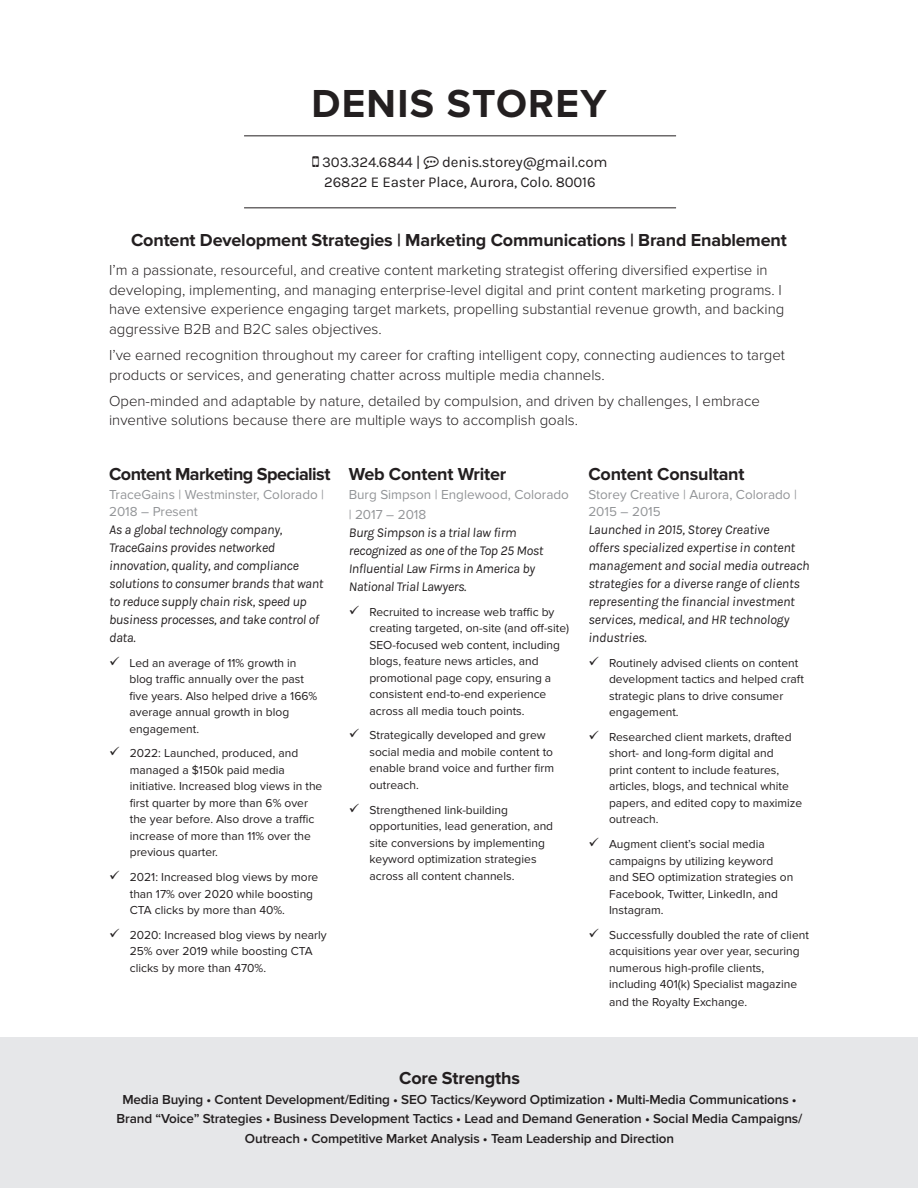
<style>
.page{position:relative;width:918px;height:1188px;background:#fff}
.page>*{position:absolute;margin:0;border:0;box-sizing:border-box;transform-origin:0 0}
.t1{font:700 40.5px "Proxima Nova";letter-spacing:.03em;color:#231f20}
.t2{font:700 18px "Proxima Nova";letter-spacing:-.01em;color:#231f20}
.t3{font:700 18px "Proxima Nova";letter-spacing:-.03em;color:#231f20}
.t4{font:300 15px/19.5px "Proxima Nova";color:#231f20}
.t5{font:15px "Karla";letter-spacing:-.01em;color:#231f20}
.t6{font:italic 13.5px/18px "Karla";letter-spacing:-.02em;color:#231f20}
.t7{font:600 13.5px/19.5px "Proxima Nova";letter-spacing:-.01em;color:#231f20;text-align:center}
.t8{font:13.5px/16.5px "Proxima Nova";color:#939598}
.t9{font:12px/16.5px "Proxima Nova";color:#231f20}
</style>
<div class="page">
<hr style="left:244px;top:208px;width:432px;height:1px;background:#231f20">
<hr style="left:244px;top:136px;width:432px;height:1px;background:#231f20">
<div style="left:0;top:1037px;width:918px;height:151px;background:#e6e7e9"></div>
<p class="t1" style="left:312px;top:80px;width:297px">DENIS STOREY</p>
<p class="t5" style="left:322px;top:152px;width:100px">303.324.6844 |</p>
<p class="t5" style="left:442px;top:152px;width:167px">denis.storey@gmail.com</p>
<p class="t5" style="left:324px;top:172px;width:273px">26822 E Easter Place, Aurora, Colo. 80016</p>
<p class="t2" style="left:131px;top:229px;width:657px">Content Development Strategies | Marketing Communications | Brand Enablement</p>
<p class="t4" style="left:109px;top:261px;width:677px">I’m a passionate, resourceful, and creative content marketing strategist offering diversified expertise in developing, implementing, and managing enterprise-level digital and print content marketing programs. I have extensive experience engaging target markets, propelling substantial revenue growth, and backing aggressive B2B and B2C sales objectives.</p>
<p class="t4" style="left:109px;top:346px;width:677px">I’ve earned recognition throughout my career for crafting intelligent copy, connecting audiences to target products or services, and generating chatter across multiple media channels.</p>
<p class="t4" style="left:109px;top:391px;width:652px">Open-minded and adaptable by nature, detailed by compulsion, and driven by challenges, I embrace inventive solutions because there are multiple ways to accomplish goals.</p>
<p class="t3" style="left:109px;top:464px;width:223px">Content Marketing Specialist</p>
<p class="t8" style="left:109px;top:487px;width:217px">TraceGains | Westminster, Colorado |<br>2018 – Present</p>
<p class="t6" style="left:109px;top:521px;width:216px">As a global technology company,<br>TraceGains provides networked innovation, quality, and compliance solutions to consumer brands that want to reduce supply chain risk, speed up business processes, and take control of data.</p>
<p class="t9" style="left:130px;top:655px;width:189px;text-indent:-20px">✓ Led an average of 11% growth in blog traffic annually over the past five years. Also helped drive a 166% average annual growth in blog engagement.</p>
<p class="t9" style="left:130px;top:745px;width:194px;text-indent:-21px">✓ 2022: Launched, produced, and managed a $150k paid media initiative. Increased blog views in the first quarter by more than 6% over the year before. Also drove a traffic increase of more than 11% over the previous quarter.</p>
<p class="t9" style="left:130px;top:869px;width:190px;text-indent:-21px">✓ 2021: Increased blog views by more than 17% over 2020 while boosting<br>CTA clicks by more than 40%.</p>
<p class="t9" style="left:130px;top:927px;width:198px;text-indent:-21px">✓ 2020: Increased blog views by nearly<br>25% over 2019 while boosting CTA clicks by more than 470%.</p>
<p class="t2" style="left:349px;top:464px;width:159px">Web Content Writer</p>
<p class="t8" style="left:349px;top:485px;width:222px;line-height:19.5px">Burg Simpson | Englewood, Colorado | 2017 – 2018</p>
<p class="t6" style="left:349px;top:524px;width:196px">Burg Simpson is a trial law firm recognized as one of the Top 25 Most<br>Influential Law Firms in America by<br>National Trial Lawyers.</p>
<p class="t9" style="left:369px;top:604px;width:201px;text-indent:-21px">✓ Recruited to increase web traffic by creating targeted, on-site (and off-site)<br>SEO-focused web content, including blogs, feature news articles, and promotional page copy, ensuring a consistent end-to-end experience across all media touch points.</p>
<p class="t9" style="left:369px;top:727px;width:186px;text-indent:-21px">✓ Strategically developed and grew social media and mobile content to enable brand voice and further firm outreach.</p>
<p class="t9" style="left:369px;top:802px;width:185px;text-indent:-21px">✓ Strengthened link-building opportunities, lead generation, and site conversions by implementing keyword optimization strategies across all content channels.</p>
<p class="t2" style="left:588px;top:464px;width:158px">Content Consultant</p>
<p class="t8" style="left:588px;top:487px;width:210px">Storey Creative | Aurora, Colorado |<br>2015 – 2015</p>
<p class="t6" style="left:588px;top:521px;width:223px">Launched in 2015, Storey Creative<br>offers specialized expertise in content management and social media outreach strategies for a diverse range of clients representing the financial investment services, medical, and HR technology industries.</p>
<p class="t9" style="left:609px;top:655px;width:196px;text-indent:-21px">✓ Routinely advised clients on content development tactics and helped craft strategic plans to drive consumer engagement.</p>
<p class="t9" style="left:609px;top:729px;width:195px;text-indent:-21px">✓ Researched client markets, drafted short- and long-form digital and<br>print content to include features, articles, blogs, and technical white papers, and edited copy to maximize outreach.</p>
<p class="t9" style="left:609px;top:836px;width:186px;text-indent:-21px">✓ Augment client’s social media campaigns by utilizing keyword and SEO optimization strategies on<br>Facebook, Twitter, LinkedIn, and<br>Instagram.</p>
<p class="t9" style="left:609px;top:927px;width:201px;text-indent:-21px">✓ Successfully doubled the rate of client acquisitions year over year, securing numerous high-profile clients, including 401(k) Specialist magazine</p>
<p class="t9" style="left:609px;top:994px;width:140px">and the Royalty Exchange.</p>
<p class="t2" style="left:399px;top:1068px;width:122px">Core Strengths</p>
<p class="t7" style="left:117px;top:1090px;width:687px">Media Buying • Content Development/Editing • SEO Tactics/Keyword Optimization • Multi-Media Communications •<br>Brand “Voice” Strategies • Business Development Tactics • Lead and Demand Generation • Social Media Campaigns/<br>Outreach • Competitive Market Analysis • Team Leadership and Direction</p>
</div>
